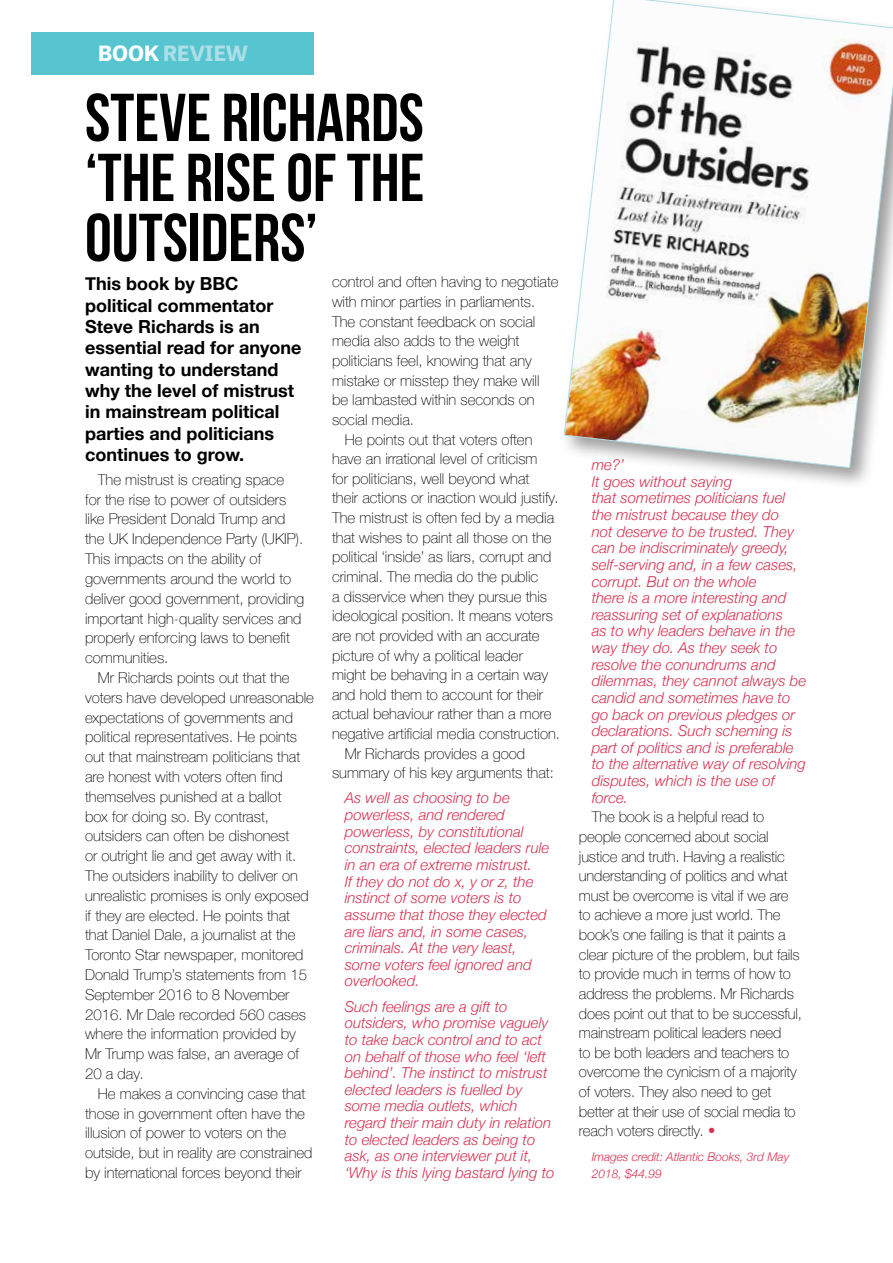
<style>
.page{position:relative;width:893px;height:1263px;background:#fff}
.page>*{position:absolute;margin:0;border:0;box-sizing:border-box;transform-origin:0 0}
.t1{font:67.5px/60px "Bebas Neue";color:#000;text-align:justify}
.t2{font:700 21px "Tablet Gothic Wide";color:#aedfe6}
.t3{font:700 18px/21.3px "Helvetica Neue";color:#000}
.t4{font:100 15px/19.8px "Helvetica Neue";color:#000}
.t5{font:italic 300 15px/16.6px "Helvetica Neue";color:#d5314f}
.t6{font:italic 300 12px/16.6px "Helvetica Neue";color:#d5314f}
.s1{color:#fff}
.s2{font-weight:700;font-size:24px;color:#d5314f}
</style>
<div class="page">
<div style="left:32px;top:32px;width:282px;height:42px;background:#56c5d0"></div>
<div style="left:559px;top:0;width:334px;height:490px;background:#000;opacity:.39"></div>
<img style="left:563px;top:0;width:330px;height:468px">
<h2 class="t2" style="left:98px;top:38px;width:151px"><span class="s1">BOOK</span> REVIEW</h2>
<h1 class="t1" style="left:85px;top:87px;width:341px">STEVE RICHARDS ‘THE RISE OF THE OUTSIDERS’</h1>
<p class="t3" style="left:85px;top:274px;width:218px">This book by BBC political commentator<br>Steve Richards is an essential read for anyone wanting to understand why the level of mistrust in mainstream political parties and politicians continues to grow.</p>
<p class="t4" style="left:85px;top:469px;width:221px;text-indent:13px">The mistrust is creating space<br>for the rise to power of outsiders like President Donald Trump and the UK Independence Party (UKIP).<br>This impacts on the ability of governments around the world to deliver good government, providing important high-quality services and properly enforcing laws to benefit communities.</p>
<p class="t4" style="left:85px;top:667px;width:230px;text-indent:13px">Mr Richards points out that the voters have developed unreasonable expectations of governments and political representatives. He points out that mainstream politicians that are honest with voters often find themselves punished at a ballot<br>box for doing so. By contrast, outsiders can often be dishonest<br>or outright lie and get away with it.<br>The outsiders inability to deliver on unrealistic promises is only exposed if they are elected. He points that that Daniel Dale, a journalist at the<br>Toronto Star newspaper, monitored<br>Donald Trump’s statements from 15<br>September 2016 to 8 November<br>2016. Mr Dale recorded 560 cases where the information provided by<br>Mr Trump was false, an average of<br>20 a day.</p>
<p class="t4" style="left:85px;top:1083px;width:229px;text-indent:13px">He makes a convincing case that those in government often have the illusion of power to voters on the outside, but in reality are constrained by international forces beyond their</p>
<p class="t4" style="left:332px;top:271px;width:228px">control and often having to negotiate</p>
<p class="t4" style="left:332px;top:291px;width:205px">with minor parties in parliaments.</p>
<p class="t4" style="left:332px;top:311px;width:205px">The constant feedback on social</p>
<p class="t4" style="left:332px;top:330px;width:189px">media also adds to the weight</p>
<p class="t4" style="left:332px;top:350px;width:201px">politicians feel, knowing that any</p>
<p class="t4" style="left:332px;top:370px;width:209px">mistake or misstep they make will</p>
<p class="t4" style="left:332px;top:389px;width:204px">be lambasted within seconds on</p>
<p class="t4" style="left:332px;top:409px;width:84px">social media.</p>
<p class="t4" style="left:345px;top:429px;width:189px">He points out that voters often</p>
<p class="t4" style="left:332px;top:448px;width:207px">have an irrational level of criticism</p>
<p class="t4" style="left:332px;top:468px;width:199px">for politicians, well beyond what</p>
<p class="t4" style="left:332px;top:487px;width:228px">their actions or inaction would justify.</p>
<p class="t4" style="left:332px;top:507px;width:224px">The mistrust is often fed by a media</p>
<p class="t4" style="left:332px;top:527px;width:221px">that wishes to paint all those on the</p>
<p class="t4" style="left:332px;top:546px;width:221px">political ‘inside’ as liars, corrupt and</p>
<p class="t4" style="left:332px;top:566px;width:208px">criminal. The media do the public</p>
<p class="t4" style="left:332px;top:586px;width:217px">a disservice when they pursue this</p>
<p class="t4" style="left:332px;top:605px;width:223px">ideological position. It means voters</p>
<p class="t4" style="left:332px;top:625px;width:209px">are not provided with an accurate</p>
<p class="t4" style="left:332px;top:645px;width:192px">picture of why a political leader</p>
<p class="t4" style="left:332px;top:664px;width:218px">might be behaving in a certain way</p>
<p class="t4" style="left:332px;top:684px;width:213px">and hold them to account for their</p>
<p class="t4" style="left:332px;top:703px;width:221px">actual behaviour rather than a more</p>
<p class="t4" style="left:332px;top:723px;width:230px">negative artificial media construction.</p>
<p class="t4" style="left:345px;top:743px;width:182px">Mr Richards provides a good</p>
<p class="t4" style="left:332px;top:762px;width:223px">summary of his key arguments that:</p>
<p class="t5" style="left:345px;top:789px;width:206px">As well as choosing to be powerless, and rendered powerless, by constitutional constraints, elected leaders rule in an era of extreme mistrust.<br>If they do not do x, y or z, the instinct of some voters is to assume that those they elected are liars and, in some cases, criminals. At the very least, some voters feel ignored and overlooked.</p>
<p class="t5" style="left:345px;top:997px;width:211px">Such feelings are a gift to outsiders, who promise vaguely to take back control and to act on behalf of those who feel ‘left behind’. The instinct to mistrust elected leaders is fuelled by some media outlets, which regard their main duty in relation to elected leaders as being to ask, as one interviewer put it, ‘Why is this lying bastard lying to</p>
<p class="t5" style="left:592px;top:456px;width:216px">me?’<br>It goes without saying<br>that sometimes politicians fuel the mistrust because they do<br>not deserve to be trusted. They can be indiscriminately greedy, self-serving and, in a few cases, corrupt. But on the whole<br>there is a more interesting and reassuring set of explanations<br>as to why leaders behave in the way they do. As they seek to resolve the conundrums and dilemmas, they cannot always be candid and sometimes have to go back on previous pledges or declarations. Such scheming is part of politics and is preferable to the alternative way of resolving disputes, which is the use of force.</p>
<p class="t4" style="left:579px;top:806px;width:225px;text-indent:13px">The book is a helpful read to people concerned about social justice and truth. Having a realistic understanding of politics and what must be overcome is vital if we are to achieve a more just world. The book’s one failing is that it paints a clear picture of the problem, but fails to provide much in terms of how to address the problems. Mr Richards does point out that to be successful, mainstream political leaders need<br>to be both leaders and teachers to overcome the cynicism of a majority of voters. They also need to get better at their use of social media to reach voters directly. <span class="s2">•</span></p>
<p class="t6" style="left:592px;top:1148px;width:199px">Images credit: Atlantic Books, 3rd May<br>2018, $44.99</p>
</div>
